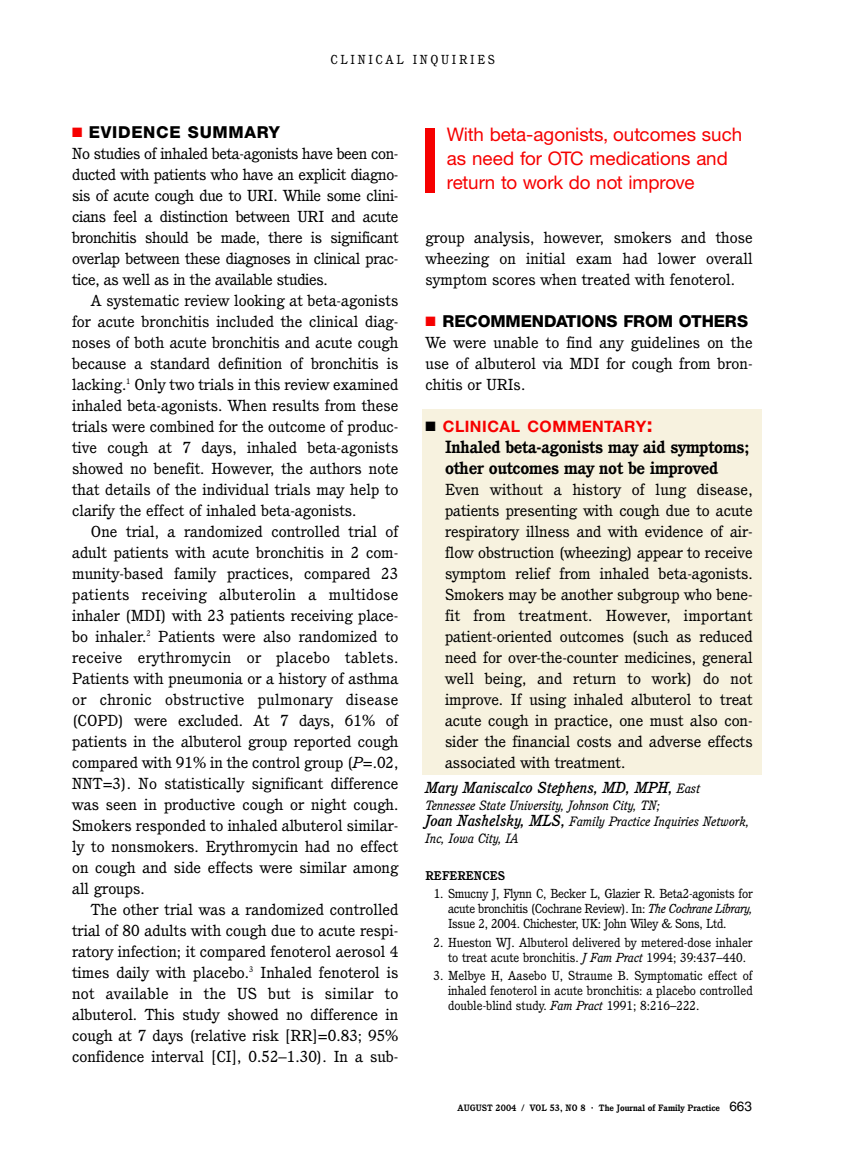
<style>
.page{position:relative;width:851px;height:1161px;background:#fff}
.page>*{position:absolute;margin:0;border:0;box-sizing:border-box;transform-origin:0 0}
.t1{font:18.75px/24px "Helvetica Neue";color:#f60000}
.t2{font:700 17.25px/21px "Cushing";letter-spacing:-.01em;color:#000}
.t3{font:800 16.5px "Helvetica Neue";color:#000}
.t4{font:800 16.5px "Helvetica Neue";letter-spacing:.045em;color:#000}
.t5{font:700 15.75px "Helvetica Neue";letter-spacing:.03em;color:#f60000}
.t6{font:15.6px/21px "Cushing";color:#000;text-align:justify;scale:1.06 1}
.t7{font:italic 500 15.6px "Cushing";color:#000}
.t8{font:italic 13.2px/16.5px "Cushing";color:#000}
.t9{font:12.75px/15px "Cushing";color:#000;text-align:justify}
.t10{font:12.75px "Cushing";letter-spacing:.21em;color:#000}
.t11{font:700 12.3px "Cushing";color:#000}
.t12{font:700 9px "Cushing";color:#000}
.s1{color:#f60000}
.s2{font-style:italic}
.s3{color:#000}
.s4{font-size:21px}
.s5{font-weight:400;font-size:13.2px}
.s6{font-weight:500;font-size:15.6px}
.s7{font-size:10.5px}
.s8{font-family:"Helvetica";font-weight:400;font-size:13.5px}
</style>
<div class="page">
<svg style="left:422px;top:128px;width:340px;height:647px"></svg>
<p class="t10" style="left:330px;top:54px;width:166px">CLINICAL INQUIRIES</p>
<p class="t4" style="left:72px;top:126px;width:209px"><span class="s1">■</span> EVIDENCE SUMMARY</p>
<p class="t6" style="left:72px;top:144px;width:309px">No studies of inhaled beta-agonists have been con&shy;ducted with patients who have an explicit diagno&shy;sis of acute cough due to URI. While some clini&shy;cians feel a distinction between URI and acute bronchitis should be made, there is significant overlap between these diagnoses in clinical prac&shy;tice, as well as in the available studies.</p>
<p class="t6" style="left:72px;top:291px;width:309px;text-indent:19px">A systematic review looking at beta-agonists for acute bronchitis included the clinical diag&shy;noses of both acute bronchitis and acute cough because a standard definition of bronchitis is lacking.<sup>1</sup> Only two trials in this review examined inhaled beta-agonists. When results from these trials were combined for the outcome of produc&shy;tive cough at 7 days, inhaled beta-agonists showed no benefit. However, the authors note that details of the individual trials may help to clarify the effect of inhaled beta-agonists.</p>
<p class="t6" style="left:72px;top:522px;width:309px;text-indent:19px">One trial, a randomized controlled trial of adult patients with acute bronchitis in 2 com&shy;munity-based family practices, compared 23 patients receiving albuterolin a multidose inhaler (MDI) with 23 patients receiving place&shy;bo inhaler.<sup>2</sup> Patients were also randomized to receive erythromycin or placebo tablets.<br>Patients with pneumonia or a history of asthma or chronic obstructive pulmonary disease (COPD) were excluded. At 7 days, 61% of patients in the albuterol group reported cough compared with 91% in the control group (<span class="s2">P</span>=.02, NNT=3). No statistically significant difference was seen in productive cough or night cough.<br>Smokers responded to inhaled albuterol similar&shy;ly to nonsmokers. Erythromycin had no effect on cough and side effects were similar among all groups.</p>
<p class="t6" style="left:72px;top:900px;width:309px;text-indent:19px">The other trial was a randomized controlled trial of 80 adults with cough due to acute respi&shy;ratory infection; it compared fenoterol aerosol 4 times daily with placebo.<sup>3</sup> Inhaled fenoterol is not available in the US but is similar to albuterol. This study showed no difference in cough at 7 days (relative risk [RR]=0.83; 95% confidence interval [CI], 0.52–1.30). In a sub-</p>
<p class="t1" style="left:447px;top:124px;width:297px">With beta-agonists, outcomes such as need for OTC medications and return to work do not improve</p>
<p class="t6" style="left:425px;top:228px;width:310px">group analysis, however, smokers and those wheezing on initial exam had lower overall symptom scores when treated with fenoterol.</p>
<p class="t3" style="left:425px;top:315px;width:324px"><span class="s1">■</span> RECOMMENDATIONS FROM OTHERS</p>
<p class="t6" style="left:425px;top:333px;width:310px">We were unable to find any guidelines on the use of albuterol via MDI for cough from bron&shy;chitis or URIs.</p>
<p class="t5" style="left:425px;top:421px;width:229px"><span class="s3">■</span> CLINICAL COMMENTARY<span class="s4">:</span></p>
<p class="t2" style="left:445px;top:438px;width:306px">Inhaled beta-agonists may aid symptoms; other outcomes may not be improved</p>
<p class="t6" style="left:445px;top:480px;width:292px">Even without a history of lung disease, patients presenting with cough due to acute respiratory illness and with evidence of air&shy;flow obstruction (wheezing) appear to receive symptom relief from inhaled beta-agonists.<br>Smokers may be another subgroup who bene&shy;fit from treatment. However, important patient-oriented outcomes (such as reduced need for over-the-counter medicines, general well being, and return to work) do not improve. If using inhaled albuterol to treat acute cough in practice, one must also con&shy;sider the financial costs and adverse effects associated with treatment.</p>
<p class="t7" style="left:425px;top:782px;width:276px">Mary Maniscalco Stephens, MD, MPH, <span class="s5">East</span></p>
<p class="t8" style="left:425px;top:798px;width:325px">Tennessee State University, Johnson City, TN;<br><span class="s6">Joan Nashelsky, MLS,</span> Family Practice Inquiries Network,<br>Inc, Iowa City, IA</p>
<p class="t11" style="left:425px;top:871px;width:81px">REFERENCES</p>
<p class="t9" style="left:448px;top:888px;width:306px;text-indent:-14px">1. Smucny J, Flynn C, Becker L, Glazier R. Beta2-agonists for acute bronchitis (Cochrane Review). In: <span class="s2">The Cochrane Library, </span>Issue 2, 2004. Chichester, UK: John Wiley &amp; Sons, Ltd.</p>
<p class="t9" style="left:448px;top:936px;width:306px;text-indent:-14px">2. Hueston WJ. Albuterol delivered by metered-dose inhaler to treat acute bronchitis. <span class="s2">J Fam Pract</span> 1994; 39:437–440.</p>
<p class="t9" style="left:448px;top:969px;width:306px;text-indent:-14px">3. Melbye H, Aasebo U, Straume B. Symptomatic effect of inhaled fenoterol in acute bronchitis: a placebo controlled double-blind study. <span class="s2">Fam Pract</span> 1991; 8:216–222.</p>
<p class="t12" style="left:457px;top:1105px;width:296px">AUGUST 2004 / VOL 53, NO 8 <span class="s7">·</span> The Journal of Family Practice <span class="s8">663</span></p>
</div>
